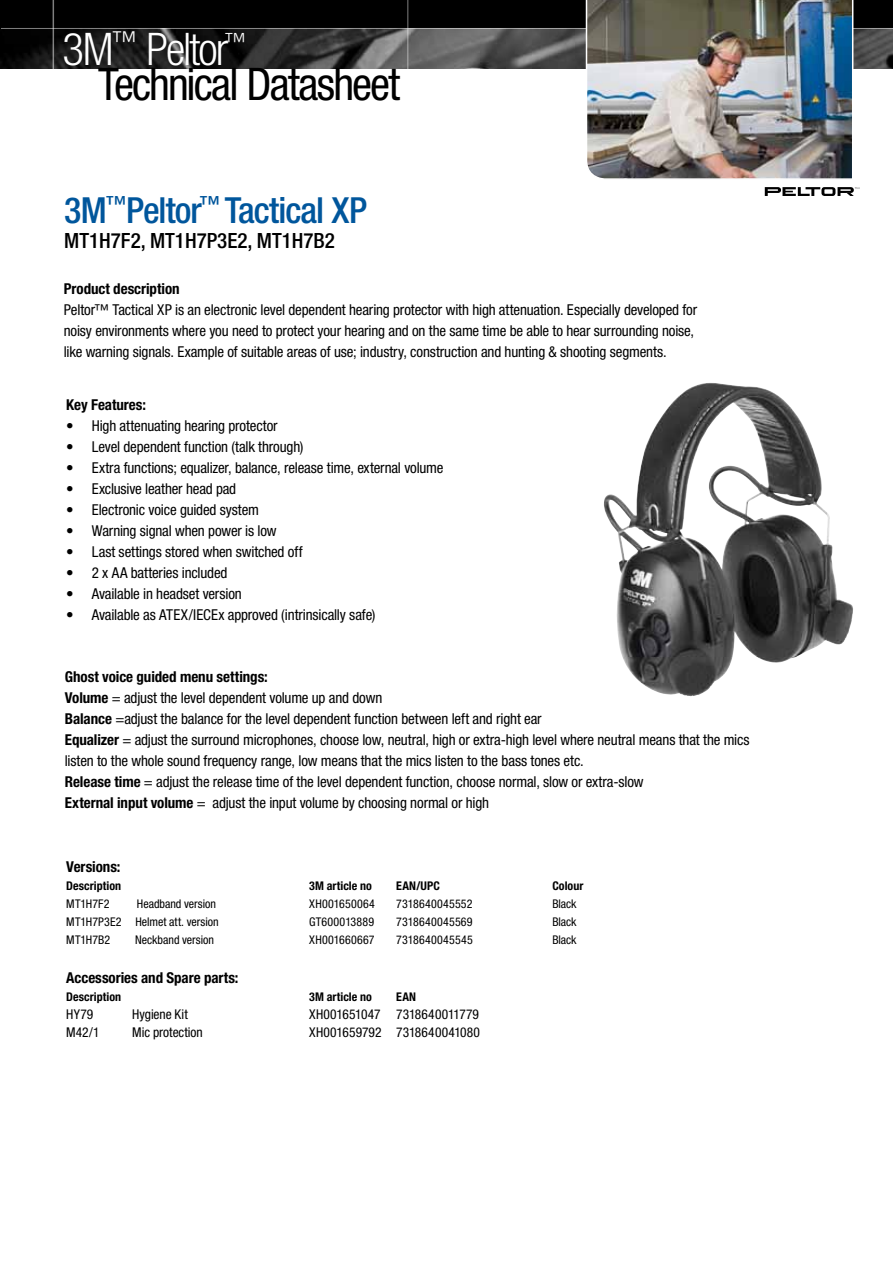
<style>
.page{position:relative;width:893px;height:1263px;background:#fff}
.page>*{position:absolute;margin:0;border:0;box-sizing:border-box;transform-origin:0 0}
.t1{font:condensed 45px/35.1px "Helvetica Neue LT Pro";letter-spacing:-.04em;color:#000}
.t2{font:500 condensed 36px "Helvetica Neue LT Pro";letter-spacing:-.025em;color:#00569c}
.t3{font:500 condensed 21px "Helvetica Neue LT Pro";color:#000}
.t4{font:condensed 15px/21px "Helvetica Neue LT Pro";letter-spacing:-.01em;color:#000}
.t5{font:700 condensed 15px "Helvetica Neue LT Pro";letter-spacing:-.005em;color:#000}
.t6{font:condensed 13.5px "Helvetica Neue LT Pro";color:#000}
.t7{font:condensed 12px "Helvetica Neue LT Pro";letter-spacing:.005em;color:#000}
.t8{font:700 condensed 12px "Helvetica Neue LT Pro";letter-spacing:.005em;color:#000}
.s1{font-weight:300;color:#fff}
.s2{font-weight:700}
</style>
<div class="page">
<div style="left:0;top:0;width:893px;height:29px;background:#000"></div>
<img style="left:0;top:29px;width:893px;height:39px">
<hr style="left:1px;top:28px;width:892px;height:1px;background:#fff">
<hr style="left:53px;top:0;width:1px;height:81px;background:#fff">
<hr style="left:407px;top:0;width:1px;height:99px;background:#fff">
<img style="left:585px;top:0;width:269px;height:179px">
<svg style="left:765px;top:187px;width:94px;height:9px"></svg>
<img style="left:604px;top:383px;width:249px;height:313px">
<h1 class="t1" style="left:98px;top:31px;width:304px;text-indent:-35px"><span class="s1">3M</span><sup>™</sup> <span class="s1">Peltor</span><sup>™<br></sup>Technical Datasheet</h1>
<h2 class="t2" style="left:64px;top:188px;width:304px">3M<sup>™</sup>Peltor<sup>™</sup> Tactical XP</h2>
<h3 class="t3" style="left:64px;top:228px;width:272px">MT1H7F2, MT1H7P3E2, MT1H7B2</h3>
<p class="t5" style="left:64px;top:279px;width:117px">Product description</p>
<p class="t4" style="left:64px;top:299px;width:635px">Peltor™ Tactical XP is an electronic level dependent hearing protector with high attenuation. Especially developed for noisy environments where you need to protect your hearing and on the same time be able to hear surrounding noise, like warning signals. Example of suitable areas of use; industry, construction and hunting &amp; shooting segments.</p>
<p class="t5" style="left:66px;top:396px;width:81px">Key Features:</p>
<p class="t4" style="left:66px;top:415px;width:213px">• High attenuating hearing protector</p>
<p class="t4" style="left:66px;top:436px;width:239px">• Level dependent function (talk through)</p>
<p class="t4" style="left:66px;top:457px;width:379px">• Extra functions; equalizer, balance, release time, external volume</p>
<p class="t4" style="left:66px;top:478px;width:171px">• Exclusive leather head pad</p>
<p class="t4" style="left:66px;top:499px;width:194px">• Electronic voice guided system</p>
<p class="t4" style="left:66px;top:520px;width:212px">• Warning signal when power is low</p>
<p class="t4" style="left:66px;top:541px;width:238px">• Last settings stored when switched off</p>
<p class="t4" style="left:66px;top:562px;width:163px">• 2 x AA batteries included</p>
<p class="t4" style="left:66px;top:583px;width:177px">• Available in headset version</p>
<p class="t4" style="left:66px;top:604px;width:311px">• Available as ATEX/IECEx approved (intrinsically safe)</p>
<p class="t4" style="left:65px;top:666px;width:686px"><span class="s2">Ghost voice guided menu settings:<br>Volume</span> = adjust the level dependent volume up and down<br><span class="s2">Balance</span> =adjust the balance for the level dependent function between left and right ear<br><span class="s2">Equalizer</span> = adjust the surround microphones, choose low, neutral, high or extra-high level where neutral means that the mics listen to the whole sound frequency range, low means that the mics listen to the bass tones etc.<br><span class="s2">Release time</span> = adjust the release time of the level dependent function, choose normal, slow or extra-slow<br><span class="s2">External input volume</span> = adjust the input volume by choosing normal or high</p>
<p class="t5" style="left:66px;top:857px;width:56px">Versions:</p>
<p class="t8" style="left:66px;top:878px;width:56px">Description</p>
<p class="t8" style="left:309px;top:878px;width:64px">3M article no</p>
<p class="t8" style="left:396px;top:878px;width:45px">EAN/UPC</p>
<p class="t8" style="left:552px;top:878px;width:33px">Colour</p>
<p class="t7" style="left:66px;top:897px;width:45px">MT1H7F2</p>
<p class="t7" style="left:137px;top:897px;width:81px">Headband version</p>
<p class="t7" style="left:309px;top:897px;width:67px">XH001650064</p>
<p class="t7" style="left:396px;top:897px;width:78px">7318640045552</p>
<p class="t7" style="left:552px;top:897px;width:26px">Black</p>
<p class="t7" style="left:66px;top:915px;width:154px">MT1H7P3E2 Helmet att. version</p>
<p class="t7" style="left:309px;top:915px;width:66px">GT600013889</p>
<p class="t7" style="left:396px;top:915px;width:78px">7318640045569</p>
<p class="t7" style="left:552px;top:915px;width:26px">Black</p>
<p class="t7" style="left:66px;top:933px;width:45px">MT1H7B2</p>
<p class="t7" style="left:135px;top:933px;width:81px">Neckband version</p>
<p class="t7" style="left:309px;top:933px;width:67px">XH001660667</p>
<p class="t7" style="left:396px;top:933px;width:78px">7318640045545</p>
<p class="t7" style="left:552px;top:933px;width:26px">Black</p>
<p class="t5" style="left:66px;top:968px;width:174px">Accessories and Spare parts:</p>
<p class="t8" style="left:66px;top:989px;width:56px">Description</p>
<p class="t8" style="left:309px;top:989px;width:64px">3M article no</p>
<p class="t8" style="left:396px;top:989px;width:21px">EAN</p>
<p class="t6" style="left:66px;top:1006px;width:29px">HY79</p>
<p class="t6" style="left:132px;top:1006px;width:57px">Hygiene Kit</p>
<p class="t6" style="left:309px;top:1006px;width:171px">XH001651047 7318640011779</p>
<p class="t6" style="left:66px;top:1024px;width:35px">M42/1</p>
<p class="t6" style="left:132px;top:1024px;width:72px">Mic protection</p>
<p class="t6" style="left:309px;top:1024px;width:172px">XH001659792 7318640041080</p>
</div>
